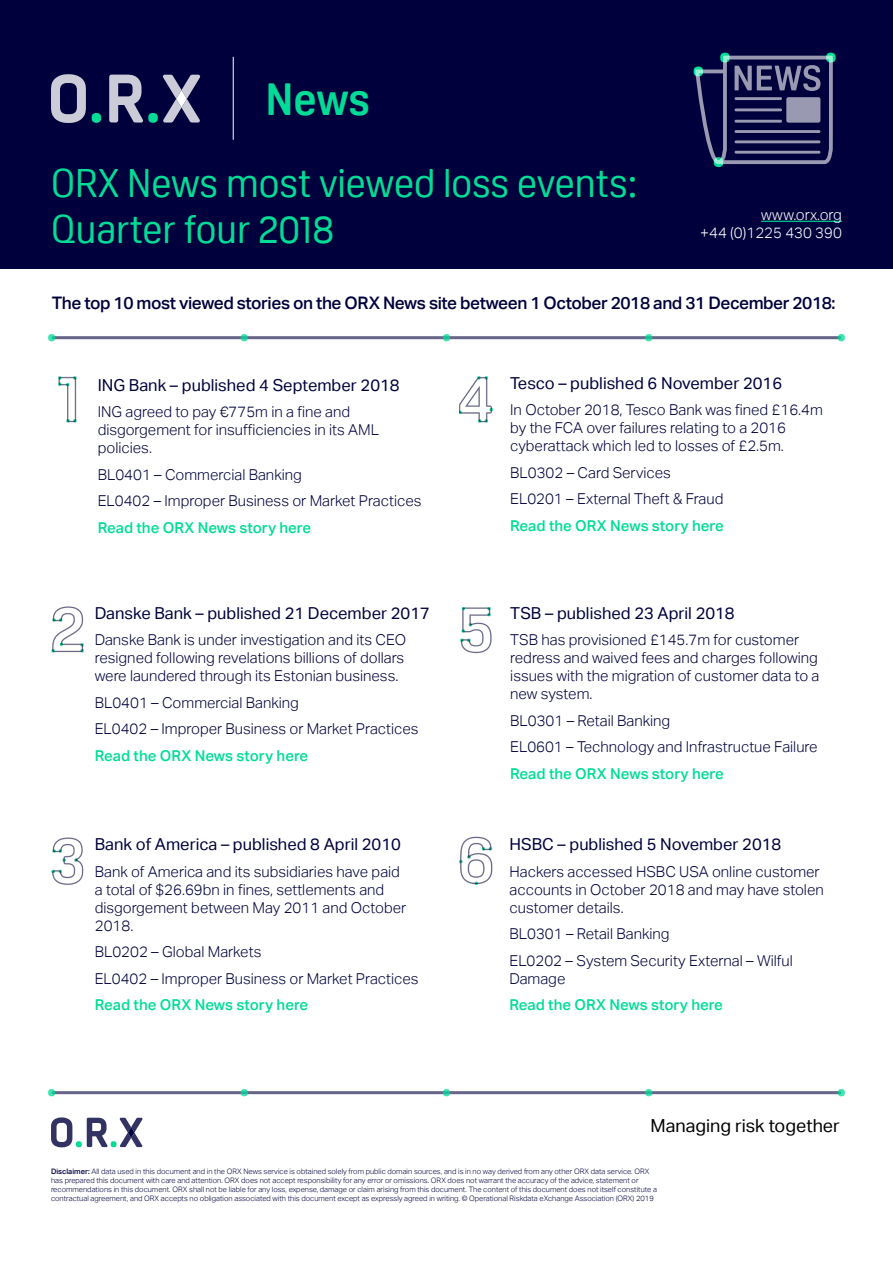
<style>
.page{position:relative;width:893px;height:1263px;background:#fff}
.page>*{position:absolute;margin:0;border:0;box-sizing:border-box;transform-origin:0 0}
.t1{font:700 44.1px "Oscine";color:#00db95}
.t2{font:39px/46.8px "Oscine";color:#00dc96}
.t3{font:18px "Aktiv Grotesk";color:#000}
.t4{font:500 17.25px "Aktiv Grotesk";letter-spacing:-.025em;color:#00003c}
.t5{font:16.5px "Aktiv Grotesk";color:#00003c}
.t6{font:300 15px/18px "Aktiv Grotesk";color:#00003c}
.t7{font:500 15px "Aktiv Grotesk";color:#00dc96}
.t8{font:300 15px/18px "Aktiv Grotesk";color:#fff;text-align:right}
.t9{font:300 7.5px/9px "Aktiv Grotesk";color:#00003c}
.s1{font-weight:500}
</style>
<div class="page">
<svg style="left:51px;top:1117px;width:92px;height:30px"></svg>
<hr style="left:53px;top:1091px;width:787px;height:3px;background:#00003c">
<svg style="left:48px;top:1089px;width:7px;height:7px"></svg>
<svg style="left:241px;top:1089px;width:7px;height:7px"></svg>
<svg style="left:443px;top:1089px;width:7px;height:7px"></svg>
<svg style="left:645px;top:1089px;width:7px;height:7px"></svg>
<svg style="left:838px;top:1089px;width:7px;height:7px"></svg>
<div style="left:0;top:0;width:893px;height:269px;background:#00003c"></div>
<svg style="left:693px;top:52px;width:143px;height:116px"></svg>
<hr style="left:761px;top:221px;width:81px;height:1px;background:#00dc96">
<hr style="left:233px;top:57px;width:1px;height:83px;background:#fff">
<svg style="left:92px;top:113px;width:9px;height:10px"></svg>
<svg style="left:51px;top:74px;width:35px;height:49px"></svg>
<svg style="left:109px;top:75px;width:92px;height:48px"></svg>
<hr style="left:53px;top:336px;width:787px;height:3px;background:#00003c">
<svg style="left:48px;top:334px;width:7px;height:7px"></svg>
<svg style="left:241px;top:334px;width:7px;height:7px"></svg>
<svg style="left:443px;top:334px;width:7px;height:7px"></svg>
<svg style="left:645px;top:334px;width:7px;height:7px"></svg>
<svg style="left:838px;top:334px;width:7px;height:7px"></svg>
<img style="left:58px;top:376px;width:19px;height:47px">
<img style="left:51px;top:606px;width:33px;height:47px">
<img style="left:51px;top:837px;width:33px;height:48px">
<img style="left:459px;top:376px;width:34px;height:47px">
<img style="left:460px;top:607px;width:32px;height:47px">
<img style="left:459px;top:836px;width:34px;height:50px">
<h1 class="t1" style="left:265px;top:74px;width:106px">News</h1>
<h2 class="t2" style="left:51px;top:160px;width:588px">ORX News most viewed loss events:<br>Quarter four 2018</h2>
<p class="t8" style="left:700px;top:206px;width:143px">www.orx.org<br>+44 (0)1225 430 390</p>
<p class="t4" style="left:52px;top:293px;width:785px">The top 10 most viewed stories on the ORX News site between 1 October 2018 and 31 December 2018:</p>
<p class="t5" style="left:98px;top:375px;width:303px">ING Bank – published 4 September 2018</p>
<p class="t6" style="left:98px;top:403px;width:283px">ING agreed to pay €775m in a fine and disgorgement for insufficiencies in its AML policies.</p>
<p class="t6" style="left:98px;top:461px;width:325px;line-height:26.5px">BL0401 – Commercial Banking<br>EL0402 – Improper Business or Market Practices</p>
<p class="t7" style="left:98px;top:519px;width:215px">Read the ORX News story here</p>
<p class="t5" style="left:95px;top:603px;width:337px">Danske Bank – published 21 December 2017</p>
<p class="t6" style="left:95px;top:631px;width:313px">Danske Bank is under investigation and its CEO resigned following revelations billions of dollars were laundered through its Estonian business.</p>
<p class="t6" style="left:95px;top:689px;width:325px;line-height:26.5px">BL0401 – Commercial Banking<br>EL0402 – Improper Business or Market Practices</p>
<p class="t7" style="left:95px;top:747px;width:215px">Read the ORX News story here</p>
<p class="t5" style="left:95px;top:835px;width:308px">Bank of America – published 8 April 2010</p>
<p class="t6" style="left:95px;top:862px;width:313px">Bank of America and its subsidiaries have paid a total of $26.69bn in fines, settlements and disgorgement between May 2011 and October 2018.</p>
<p class="t6" style="left:95px;top:938px;width:325px;line-height:26.5px">BL0202 – Global Markets<br>EL0402 – Improper Business or Market Practices</p>
<p class="t7" style="left:95px;top:996px;width:215px">Read the ORX News story here</p>
<p class="t5" style="left:510px;top:373px;width:273px">Tesco – published 6 November 2016</p>
<p class="t6" style="left:510px;top:401px;width:314px">In October 2018, Tesco Bank was fined £16.4m by the FCA over failures relating to a 2016 cyberattack which led to losses of £2.5m.</p>
<p class="t6" style="left:510px;top:459px;width:215px;line-height:26.5px">BL0302 – Card Services<br>EL0201 – External Theft &amp; Fraud</p>
<p class="t7" style="left:510px;top:517px;width:215px">Read the ORX News story here</p>
<p class="t5" style="left:510px;top:603px;width:226px">TSB – published 23 April 2018</p>
<p class="t6" style="left:510px;top:631px;width:311px">TSB has provisioned £145.7m for customer redress and waived fees and charges following issues with the migration of customer data to a new system.</p>
<p class="t6" style="left:510px;top:707px;width:309px;line-height:26.5px">BL0301 – Retail Banking<br>EL0601 – Technology and Infrastructue Failure</p>
<p class="t7" style="left:510px;top:765px;width:215px">Read the ORX News story here</p>
<p class="t5" style="left:510px;top:835px;width:273px">HSBC – published 5 November 2018</p>
<p class="t6" style="left:510px;top:862px;width:316px">Hackers accessed HSBC USA online customer accounts in October 2018 and may have stolen customer details.</p>
<p class="t6" style="left:510px;top:920px;width:285px;line-height:26.5px">BL0301 – Retail Banking<br>EL0202 – System Security External – Wilful</p>
<p class="t6" style="left:510px;top:969px;width:57px">Damage</p>
<p class="t7" style="left:510px;top:996px;width:215px">Read the ORX News story here</p>
<p class="t3" style="left:651px;top:1116px;width:191px">Managing risk together</p>
<p class="t9" style="left:51px;top:1167px;width:607px"><span class="s1">Disclaimer:</span> All data used in this document and in the ORX News service is obtained solely from public domain sources, and is in no way derived from any other ORX data service. ORX has prepared this document with care and attention. ORX does not accept responsibility for any error or omissions. ORX does not warrant the accuracy of the advice, statement or recommendations in this document. ORX shall not be liable for any loss, expense, damage or claim arising from this document. The content of this document does not itself constitute a contractual agreement, and ORX accepts no obligation associated with this document except as expressly agreed in writing. © Operational Riskdata eXchange Association (ORX) 2019</p>
</div>
